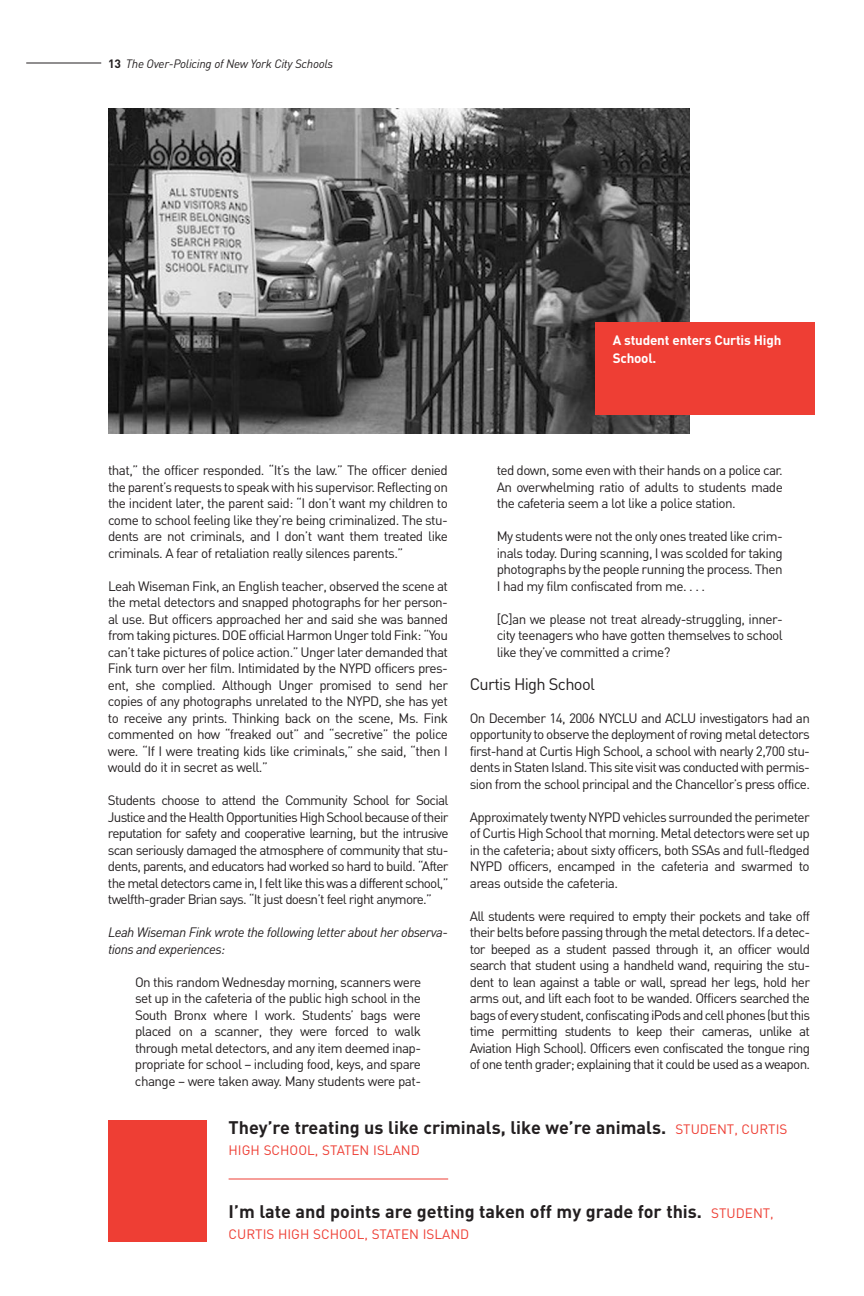
<style>
.page{position:relative;width:864px;height:1296px;background:#fff}
.page>*{position:absolute;margin:0;border:0;box-sizing:border-box;transform-origin:0 0}
.t1{font:700 18px "DIN";color:#231f20}
.t2{font:16.5px "DIN";letter-spacing:-.04em;color:#231f20}
.t3{font:13.5px/16.5px "DIN";letter-spacing:-.04em;color:#231f20;text-align:justify}
.t4{font:italic 13.5px/16.5px "DIN";letter-spacing:-.04em;color:#231f20}
.t5{font:13.5px "DIN";color:#ee3e34}
.t6{font:700 13.5px/18px "DIN";letter-spacing:-.015em;color:#fff}
.t7{font:italic 12px "DIN";letter-spacing:-.025em;color:#231f20}
.s1{font-weight:700;font-style:normal}
.s2{font-weight:400;font-size:13.5px;color:#ee3e34}
</style>
<div class="page">
<hr style="left:26px;top:63px;width:75px;height:1px;background:#231f20">
<div style="left:108px;top:1120px;width:99px;height:122px;background:#ee3e34"></div>
<img style="left:108px;top:108px;width:581px;height:326px">
<div style="left:596px;top:322px;width:219px;height:93px;background:#ee3e34"></div>
<hr style="left:229px;top:1179px;width:219px;height:1px;background:#ee3e34">
<p class="t7" style="left:108px;top:56px;width:227px"><span class="s1">13</span> The Over-Policing of New York City Schools</p>
<p class="t6" style="left:613px;top:331px;width:170px">A student enters Curtis High<br>School.</p>
<p class="t3" style="left:108px;top:462px;width:342px">that,” the officer responded. “It’s the law.” The officer denied the parent’s requests to speak with his supervisor. Reflecting on the incident later, the parent said: “I don’t want my children to come to school feeling like they’re being criminalized. The stu&shy;dents are not criminals, and I don’t want them treated like criminals. A fear of retaliation really silences parents.”</p>
<p class="t3" style="left:108px;top:577px;width:342px">Leah Wiseman Fink, an English teacher, observed the scene at the metal detectors and snapped photographs for her person&shy;al use. But officers approached her and said she was banned from taking pictures. DOE official Harmon Unger told Fink: “You can’t take pictures of police action.” Unger later demanded that Fink turn over her film. Intimidated by the NYPD officers pres&shy;ent, she complied. Although Unger promised to send her copies of any photographs unrelated to the NYPD, she has yet to receive any prints. Thinking back on the scene, Ms. Fink commented on how “freaked out” and “secretive” the police were. “If I were treating kids like criminals,” she said, “then I would do it in secret as well.”</p>
<p class="t3" style="left:108px;top:792px;width:342px">Students choose to attend the Community School for Social Justice and the Health Opportunities High School because of their reputation for safety and cooperative learning, but the intrusive scan seriously damaged the atmosphere of community that stu&shy;dents, parents, and educators had worked so hard to build. “After the metal detectors came in, I felt like this was a different school,” twelfth-grader Brian says. “It just doesn’t feel right anymore.”</p>
<p class="t4" style="left:108px;top:924px;width:341px">Leah Wiseman Fink wrote the following letter about her observa&shy;tions and experiences:</p>
<p class="t3" style="left:135px;top:973px;width:288px">On this random Wednesday morning, scanners were set up in the cafeteria of the public high school in the South Bronx where I work. Students’ bags were placed on a scanner, they were forced to walk through metal detectors, and any item deemed inap&shy;propriate for school – including food, keys, and spare change – were taken away. Many students were pat-</p>
<p class="t3" style="left:497px;top:462px;width:288px">ted down, some even with their hands on a police car.<br>An overwhelming ratio of adults to students made the cafeteria seem a lot like a police station.</p>
<p class="t3" style="left:497px;top:528px;width:288px">My students were not the only ones treated like crim&shy;inals today. During scanning, I was scolded for taking photographs by the people running the process. Then I had my film confiscated from me. . . .</p>
<p class="t3" style="left:497px;top:610px;width:288px">[C]an we please not treat already-struggling, inner&shy;city teenagers who have gotten themselves to school like they’ve committed a crime?</p>
<p class="t2" style="left:470px;top:674px;width:127px">Curtis High School</p>
<p class="t3" style="left:470px;top:709px;width:342px">On December 14, 2006 NYCLU and ACLU investigators had an opportunity to observe the deployment of roving metal detectors first-hand at Curtis High School, a school with nearly 2,700 stu&shy;dents in Staten Island. This site visit was conducted with permis&shy;sion from the school principal and the Chancellor’s press office.</p>
<p class="t3" style="left:470px;top:808px;width:342px">Approximately twenty NYPD vehicles surrounded the perimeter of Curtis High School that morning. Metal detectors were set up in the cafeteria; about sixty officers, both SSAs and full-fledged NYPD officers, encamped in the cafeteria and swarmed to areas outside the cafeteria.</p>
<p class="t3" style="left:470px;top:907px;width:342px">All students were required to empty their pockets and take off their belts before passing through the metal detectors. If a detec&shy;tor beeped as a student passed through it, an officer would search that student using a handheld wand, requiring the stu&shy;dent to lean against a table or wall, spread her legs, hold her arms out, and lift each foot to be wanded. Officers searched the bags of every student, confiscating iPods and cell phones (but this time permitting students to keep their cameras, unlike at Aviation High School). Officers even confiscated the tongue ring of one tenth grader; explaining that it could be used as a weapon.</p>
<h1 class="t1" style="left:229px;top:1117px;width:560px">They’re treating us like criminals, like we’re animals. <span class="s2">STUDENT, CURTIS</span></h1>
<p class="t5" style="left:229px;top:1142px;width:193px">HIGH SCHOOL, STATEN ISLAND</p>
<h1 class="t1" style="left:229px;top:1201px;width:547px">I’m late and points are getting taken off my grade for this. <span class="s2">STUDENT,</span></h1>
<p class="t5" style="left:229px;top:1226px;width:242px">CURTIS HIGH SCHOOL, STATEN ISLAND</p>
</div>
